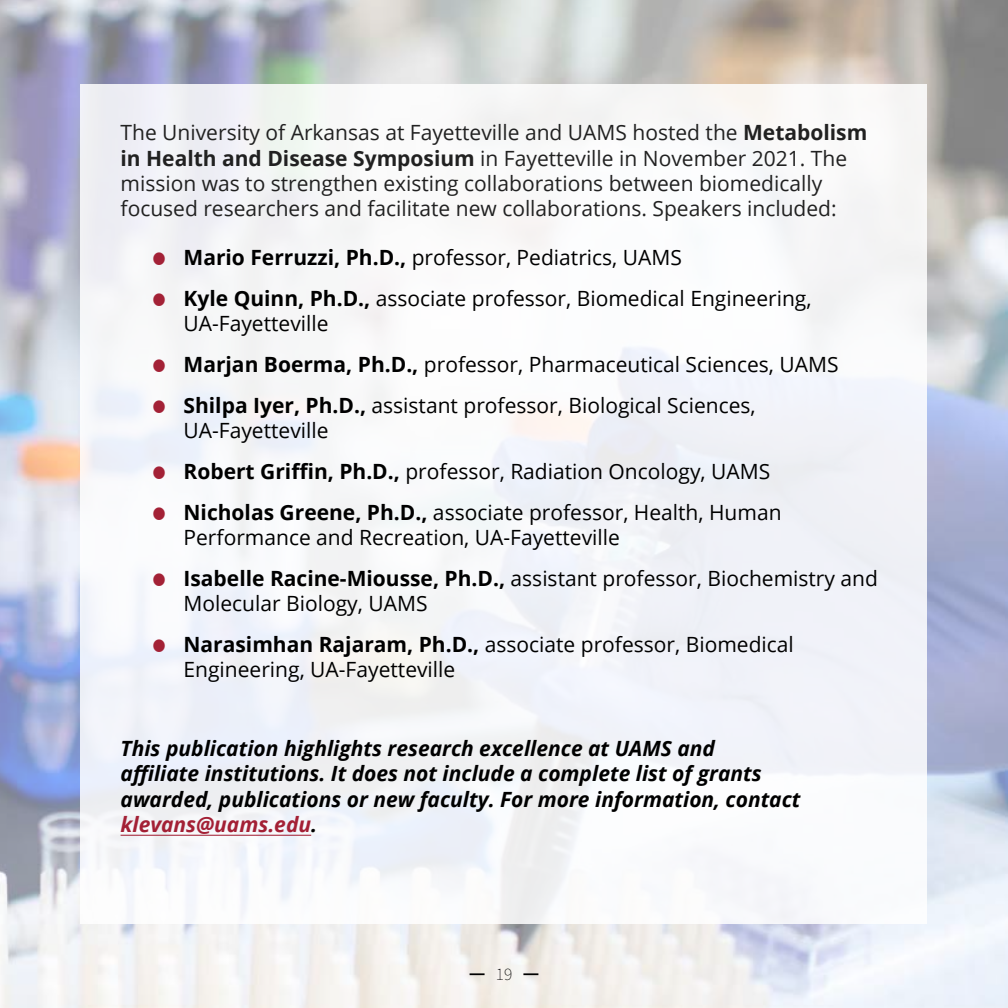
<style>
.page{position:relative;width:1008px;height:1008px;background:#fff}
.page>*{position:absolute;margin:0;border:0;box-sizing:border-box;transform-origin:0 0}
.t1{font:21px/40.9px "Open Sans";color:#000}
.t2{font:21px/25.2px "Open Sans";color:#212121}
.t3{font:italic 700 21px/25.2px "Open Sans";color:#000}
.t4{font:200 17.5px "Source Sans Pro";color:#000}
.s1{font-weight:700}
.s2{color:#a32035}
</style>
<div class="page">
<img style="left:0;top:0;width:1008px;height:1008px">
<div style="left:81px;top:84px;width:847px;height:840px;background:#f5f6f9"></div>
<hr style="left:121px;top:835px;width:190px;height:1px;background:#a32035">
<svg style="left:470px;top:973px;width:15px;height:2px"></svg>
<svg style="left:523px;top:973px;width:15px;height:2px"></svg>
<p class="t2" style="left:121px;top:120px;width:748px">The University of Arkansas at Fayetteville and UAMS hosted the <span class="s1">Metabolism in Health and Disease Symposium</span> in Fayetteville in November 2021. The mission was to strengthen existing collaborations between biomedically focused researchers and facilitate new collaborations. Speakers included:</p>
<p class="t1" style="left:184px;top:239px;width:630px"><span class="s1">Mario Ferruzzi, Ph.D.,</span> professor, Pediatrics, UAMS<br><span class="s1">Kyle Quinn, Ph.D.,</span> associate professor, Biomedical Engineering,</p>
<p class="t1" style="left:184px;top:302px;width:657px">UA-Fayetteville<br><span class="s1">Marjan Boerma, Ph.D.,</span> professor, Pharmaceutical Sciences, UAMS<br><span class="s1">Shilpa Iyer, Ph.D.,</span> assistant professor, Biological Sciences,</p>
<p class="t1" style="left:184px;top:409px;width:600px">UA-Fayetteville<br><span class="s1">Robert Gri昀케n, Ph.D.,</span> professor, Radiation Oncology, UAMS<br><span class="s1">Nicholas Greene, Ph.D.,</span> associate professor, Health, Human</p>
<p class="t1" style="left:184px;top:516px;width:696px">Performance and Recreation, UA-Fayetteville<br><span class="s1">Isabelle Racine-Miousse, Ph.D.,</span> assistant professor, Biochemistry and</p>
<p class="t1" style="left:184px;top:585px;width:612px">Molecular Biology, UAMS<br><span class="s1">Narasimhan Rajaram, Ph.D.,</span> associate professor, Biomedical</p>
<p class="t1" style="left:184px;top:649px;width:273px">Engineering, UA-Fayetteville</p>
<p class="t3" style="left:121px;top:738px;width:682px">This publication highlights research excellence at UAMS and<br>a昀케liate institutions. It does not include a complete list of grants awarded, publications or new faculty. For more information, contact <span class="s2">klevans@uams.edu</span>.</p>
<p class="t4" style="left:496px;top:964px;width:18px">19</p>
</div>
